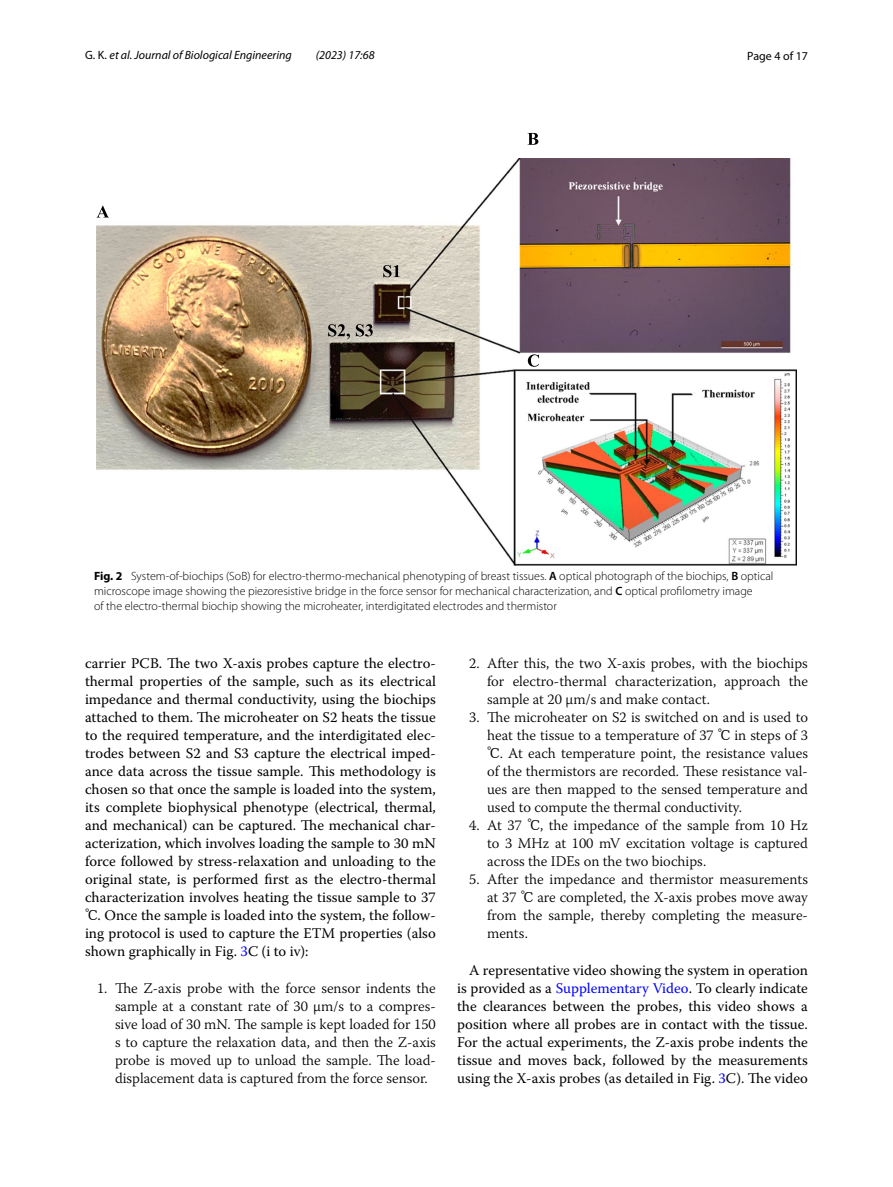
<style>
.page{position:relative;width:893px;height:1187px;background:#fff}
.page>*{position:absolute;margin:0;border:0;box-sizing:border-box;transform-origin:0 0}
.t1{font:14.7px/18px "Warnock Pro";color:#000;text-align:justify}
.t2{font:300 14.7px/18px "Warnock Pro";color:#000;text-align:justify}
.t3{font:300 12px/15px "Myriad Pro";color:#000}
.t4{font:italic 12px "Myriad Pro";color:#000}
.t5{font:12px "Myriad Pro";color:#000}
.s1{font-style:normal}
.s2{font-weight:700}
.s3{font-weight:600}
.s4{font-family:"Code 2000"}
.s5{color:#00f}
.s6{font-family:"Code 2000";font-weight:400}
</style>
<div class="page">
<img style="left:96px;top:158px;width:701px;height:407px">
<svg style="left:96px;top:205px;width:13px;height:12px"></svg>
<svg style="left:527px;top:133px;width:11px;height:12px"></svg>
<svg style="left:528px;top:354px;width:11px;height:13px"></svg>
<svg style="left:383px;top:265px;width:17px;height:12px"></svg>
<svg style="left:328px;top:324px;width:45px;height:15px"></svg>
<p class="t4" style="left:85px;top:48px;width:208px"><span class="s1">G. K.</span> et al. Journal of Biological Engineering</p>
<p class="t4" style="left:316px;top:48px;width:60px">(2023) 17:68</p>
<p class="t5" style="left:747px;top:48px;width:62px">Page 4 of 17</p>
<p class="t3" style="left:94px;top:569px;width:681px"><span class="s2">Fig. 2</span> System-of-biochips (SoB) for electro-thermo-mechanical phenotyping of breast tissues. <span class="s3">A</span> optical photograph of the biochips, <span class="s3">B</span> optical microscope image showing the piezoresistive bridge in the force sensor for mechanical characterization, and <span class="s3">C</span> optical profilometry image<br>of the electro-thermal biochip showing the microheater, interdigitated electrodes and thermistor</p>
<p class="t1" style="left:85px;top:653px;width:352px">carrier PCB. The two X-axis probes capture the electro&shy;thermal properties of the sample, such as its electrical impedance and thermal conductivity, using the biochips attached to them. The microheater on S2 heats the tissue to the required temperature, and the interdigitated elec&shy;trodes between S2 and S3 capture the electrical imped&shy;ance data across the tissue sample. This methodology is chosen so that once the sample is loaded into the system, its complete biophysical phenotype (electrical, thermal, and mechanical) can be captured. The mechanical char&shy;acterization, which involves loading the sample to 30 mN force followed by stress-relaxation and unloading to the original state, is performed first as the electro-thermal characterization involves heating the tissue sample to 37 <span class="s4">℃</span>. Once the sample is loaded into the system, the follow&shy;ing protocol is used to capture the ETM properties (also shown graphically in Fig. <span class="s5">3</span>C (i to iv):</p>
<p class="t2" style="left:115px;top:978px;width:322px;text-indent:-18px">1. The Z-axis probe with the force sensor indents the sample at a constant rate of 30 μm/s to a compres&shy;sive load of 30 mN. The sample is kept loaded for 150 s to capture the relaxation data, and then the Z-axis probe is moved up to unload the sample. The load&shy;displacement data is captured from the force sensor.</p>
<p class="t2" style="left:487px;top:653px;width:322px;text-indent:-18px">2. After this, the two X-axis probes, with the biochips for electro-thermal characterization, approach the sample at 20 μm/s and make contact.</p>
<p class="t2" style="left:487px;top:707px;width:322px;text-indent:-18px">3. The microheater on S2 is switched on and is used to heat the tissue to a temperature of 37 <span class="s6">℃</span> in steps of 3 <span class="s6">℃</span>. At each temperature point, the resistance values of the thermistors are recorded. These resistance val&shy;ues are then mapped to the sensed temperature and used to compute the thermal conductivity.</p>
<p class="t2" style="left:487px;top:815px;width:322px;text-indent:-18px">4. At 37 <span class="s6">℃</span>, the impedance of the sample from 10 Hz to 3 MHz at 100 mV excitation voltage is captured across the IDEs on the two biochips.</p>
<p class="t2" style="left:487px;top:869px;width:322px;text-indent:-18px">5. After the impedance and thermistor measurements at 37 <span class="s6">℃</span> are completed, the X-axis probes move away from the sample, thereby completing the measure&shy;ments.</p>
<p class="t1" style="left:457px;top:960px;width:352px;text-indent:12px">A representative video showing the system in operation is provided as a <span class="s5">Supplementary Video</span>. To clearly indicate the clearances between the probes, this video shows a position where all probes are in contact with the tissue.<br>For the actual experiments, the Z-axis probe indents the tissue and moves back, followed by the measurements using the X-axis probes (as detailed in Fig. <span class="s5">3</span>C). The video</p>
</div>
